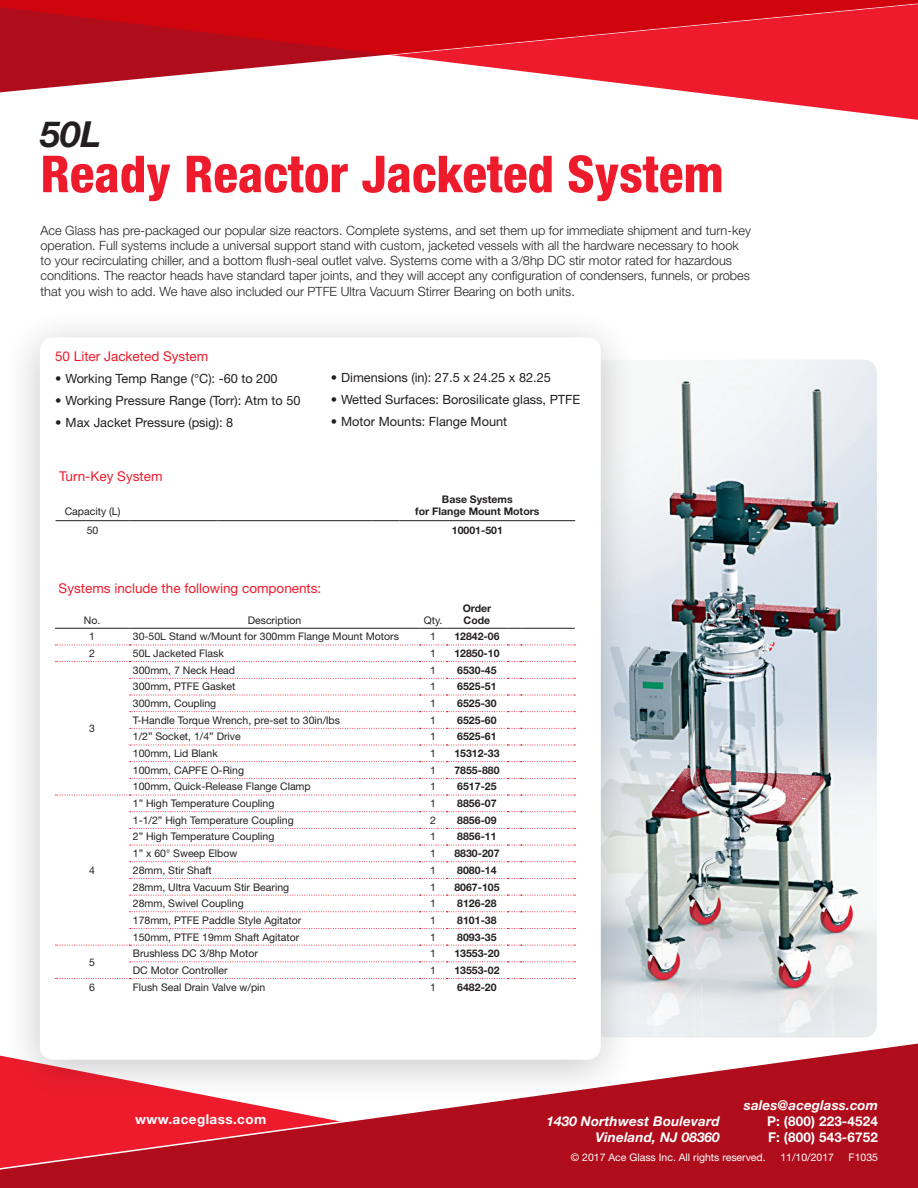
<style>
.page{position:relative;width:918px;height:1188px;background:#fff}
.page>*{position:absolute;margin:0;border:0;box-sizing:border-box;transform-origin:0 0}
.t1{font:800 condensed 51px "Helvetica Neue LT Std";color:#ee1b2c}
.t2{font:italic 700 36px "Helvetica Neue LT Std";color:#231f20}
.t3{font:13.5px "Helvetica Neue LT Std";color:#ee1b2c}
.t4{font:italic 700 13.5px "Helvetica Neue LT Std";letter-spacing:.01em;color:#fff}
.t5{font:700 13.5px "Helvetica Neue LT Std";letter-spacing:.01em;color:#fff}
.t6{font:700 13.5px "Helvetica Neue LT Std";letter-spacing:.03em;color:#fff}
.t7{font:300 12.75px/15.3px "Helvetica Neue LT Std";color:#231f20}
.t8{font:12.75px "Helvetica Neue LT Std";color:#231f20}
.t9{font:10.5px "Helvetica Neue LT Std";color:#231f20}
.t10{font:700 10.5px/12.6px "Helvetica Neue LT Std";color:#231f20;text-align:center}
.t11{font:10.5px "Helvetica Neue LT Std";color:#fff}
</style>
<div class="page">
<svg style="left:0;top:1043px;width:918px;height:145px;background:#bf2331"></svg>
<svg style="left:0;top:0;width:918px;height:120px"></svg>
<img style="left:639px;top:360px;width:238px;height:677px">
<div style="left:2px;top:306px;width:637px;height:799px;background:#231f20;opacity:.25"></div>
<div style="left:40px;top:338px;width:561px;height:722px;background:#fff;border-radius:14px"></div>
<hr style="left:56px;top:520px;width:74px;height:1px;background:#231f20">
<hr style="left:130px;top:520px;width:88px;height:1px;background:#231f20">
<hr style="left:218px;top:520px;width:155px;height:1px;background:#231f20">
<svg style="left:373px;top:520px;width:27px;height:1px"></svg>
<hr style="left:400px;top:520px;width:155px;height:1px;background:#231f20">
<svg style="left:555px;top:520px;width:20px;height:1px"></svg>
<hr style="left:55px;top:628px;width:74px;height:1px;background:#231f20">
<hr style="left:129px;top:628px;width:291px;height:1px;background:#231f20">
<svg style="left:420px;top:628px;width:27px;height:1px"></svg>
<hr style="left:447px;top:628px;width:60px;height:1px;background:#231f20">
<svg style="left:507px;top:628px;width:14px;height:1px"></svg>
<hr style="left:521px;top:628px;width:54px;height:1px;background:#231f20">
<svg style="left:55px;top:645px;width:520px;height:1px"></svg>
<svg style="left:55px;top:661px;width:520px;height:1px"></svg>
<svg style="left:130px;top:678px;width:445px;height:1px"></svg>
<svg style="left:130px;top:695px;width:445px;height:1px"></svg>
<svg style="left:130px;top:711px;width:445px;height:1px"></svg>
<svg style="left:130px;top:728px;width:445px;height:1px"></svg>
<svg style="left:130px;top:745px;width:445px;height:1px"></svg>
<svg style="left:130px;top:761px;width:445px;height:1px"></svg>
<svg style="left:130px;top:778px;width:445px;height:1px"></svg>
<svg style="left:55px;top:795px;width:520px;height:1px"></svg>
<svg style="left:130px;top:811px;width:445px;height:1px"></svg>
<svg style="left:130px;top:828px;width:445px;height:1px"></svg>
<svg style="left:130px;top:845px;width:445px;height:1px"></svg>
<svg style="left:130px;top:861px;width:445px;height:1px"></svg>
<svg style="left:130px;top:878px;width:445px;height:1px"></svg>
<svg style="left:130px;top:895px;width:445px;height:1px"></svg>
<svg style="left:130px;top:911px;width:445px;height:1px"></svg>
<svg style="left:130px;top:928px;width:445px;height:1px"></svg>
<svg style="left:55px;top:945px;width:520px;height:1px"></svg>
<svg style="left:130px;top:961px;width:445px;height:1px"></svg>
<svg style="left:55px;top:978px;width:520px;height:1px"></svg>
<p class="t2" style="left:40px;top:112px;width:62px">50L</p>
<p class="t1" style="left:40px;top:142px;width:685px">Ready Reactor Jacketed System</p>
<p class="t7" style="left:40px;top:222px;width:712px">Ace Glass has pre-packaged our popular size reactors. Complete systems, and set them up for immediate shipment and turn-key operation. Full systems include a universal support stand with custom, jacketed vessels with all the hardware necessary to hook to your recirculating chiller, and a bottom flush-seal outlet valve. Systems come with a 3/8hp DC stir motor rated for hazardous conditions. The reactor heads have standard taper joints, and they will accept any configuration of condensers, funnels, or probes that you wish to add. We have also included our PTFE Ultra Vacuum Stirrer Bearing on both units.</p>
<p class="t3" style="left:55px;top:348px;width:155px">50 Liter Jacketed System</p>
<p class="t8" style="left:55px;top:371px;width:224px">• Working Temp Range (°C): -60 to 200</p>
<p class="t8" style="left:55px;top:393px;width:247px">• Working Pressure Range (Torr): Atm to 50</p>
<p class="t8" style="left:55px;top:415px;width:180px">• Max Jacket Pressure (psig): 8</p>
<p class="t3" style="left:59px;top:468px;width:105px">Turn-Key System</p>
<p class="t9" style="left:65px;top:505px;width:57px">Capacity (L)</p>
<p class="t8" style="left:331px;top:370px;width:222px">• Dimensions (in): 27.5 x 24.25 x 82.25</p>
<p class="t8" style="left:331px;top:392px;width:251px">• Wetted Surfaces: Borosilicate glass, PTFE</p>
<p class="t8" style="left:331px;top:414px;width:178px">• Motor Mounts: Flange Mount</p>
<p class="t10" style="left:415px;top:492px;width:126px">Base Systems<br>for Flange Mount Motors</p>
<p class="t9" style="left:87px;top:524px;width:13px">50</p>
<p class="t10" style="left:452px;top:523px;width:52px">10001-501</p>
<p class="t3" style="left:59px;top:580px;width:264px">Systems include the following components:</p>
<p class="t9" style="left:84px;top:614px;width:18px">No.</p>
<p class="t9" style="left:248px;top:614px;width:55px">Description</p>
<p class="t9" style="left:424px;top:614px;width:20px">Qty.</p>
<p class="t10" style="left:463px;top:602px;width:30px;line-height:12px;text-align:left">Order<br>Code</p>
<p class="t9" style="left:89px;top:630px;width:7px">1</p>
<p class="t9" style="left:133px;top:630px;width:268px">30-50L Stand w/Mount for 300mm Flange Mount Motors</p>
<p class="t9" style="left:430px;top:630px;width:7px">1</p>
<p class="t10" style="left:454px;top:630px;width:47px">12842-06</p>
<p class="t9" style="left:89px;top:647px;width:7px">2</p>
<p class="t9" style="left:133px;top:647px;width:93px">50L Jacketed Flask</p>
<p class="t9" style="left:430px;top:647px;width:7px">1</p>
<p class="t10" style="left:454px;top:647px;width:47px">12850-10</p>
<p class="t9" style="left:89px;top:722px;width:7px">3</p>
<p class="t9" style="left:89px;top:864px;width:7px">4</p>
<p class="t9" style="left:89px;top:956px;width:7px">5</p>
<p class="t9" style="left:133px;top:664px;width:104px">300mm, 7 Neck Head</p>
<p class="t9" style="left:430px;top:664px;width:7px">1</p>
<p class="t10" style="left:457px;top:663px;width:41px">6530-45</p>
<p class="t9" style="left:133px;top:680px;width:104px">300mm, PTFE Gasket</p>
<p class="t9" style="left:430px;top:680px;width:7px">1</p>
<p class="t10" style="left:457px;top:680px;width:41px">6525-51</p>
<p class="t9" style="left:133px;top:697px;width:85px">300mm, Coupling</p>
<p class="t9" style="left:430px;top:697px;width:7px">1</p>
<p class="t10" style="left:457px;top:697px;width:41px">6525-30</p>
<p class="t9" style="left:133px;top:714px;width:209px">T-Handle Torque Wrench, pre-set to 30in/lbs</p>
<p class="t9" style="left:430px;top:714px;width:7px">1</p>
<p class="t10" style="left:457px;top:713px;width:41px">6525-60</p>
<p class="t9" style="left:133px;top:730px;width:109px">1/2” Socket, 1/4” Drive</p>
<p class="t9" style="left:430px;top:730px;width:7px">1</p>
<p class="t10" style="left:457px;top:730px;width:41px">6525-61</p>
<p class="t9" style="left:133px;top:747px;width:87px">100mm, Lid Blank</p>
<p class="t9" style="left:430px;top:747px;width:7px">1</p>
<p class="t10" style="left:454px;top:747px;width:47px">15312-33</p>
<p class="t9" style="left:133px;top:764px;width:113px">100mm, CAPFE O-Ring</p>
<p class="t9" style="left:430px;top:764px;width:7px">1</p>
<p class="t10" style="left:454px;top:763px;width:47px">7855-880</p>
<p class="t9" style="left:133px;top:780px;width:179px">100mm, Quick-Release Flange Clamp</p>
<p class="t9" style="left:430px;top:780px;width:7px">1</p>
<p class="t10" style="left:457px;top:780px;width:41px">6517-25</p>
<p class="t9" style="left:133px;top:797px;width:143px">1” High Temperature Coupling</p>
<p class="t9" style="left:430px;top:797px;width:7px">1</p>
<p class="t10" style="left:457px;top:797px;width:41px">8856-07</p>
<p class="t9" style="left:133px;top:814px;width:162px">1-1/2” High Temperature Coupling</p>
<p class="t9" style="left:430px;top:814px;width:7px">2</p>
<p class="t10" style="left:457px;top:814px;width:41px">8856-09</p>
<p class="t9" style="left:133px;top:830px;width:143px">2” High Temperature Coupling</p>
<p class="t9" style="left:430px;top:830px;width:7px">1</p>
<p class="t10" style="left:457px;top:830px;width:41px">8856-11</p>
<p class="t9" style="left:133px;top:847px;width:106px">1” x 60° Sweep Elbow</p>
<p class="t9" style="left:430px;top:847px;width:7px">1</p>
<p class="t10" style="left:454px;top:847px;width:47px">8830-207</p>
<p class="t9" style="left:133px;top:864px;width:80px">28mm, Stir Shaft</p>
<p class="t9" style="left:430px;top:864px;width:7px">1</p>
<p class="t10" style="left:457px;top:864px;width:41px">8080-14</p>
<p class="t9" style="left:133px;top:881px;width:158px">28mm, Ultra Vacuum Stir Bearing</p>
<p class="t9" style="left:430px;top:881px;width:7px">1</p>
<p class="t10" style="left:454px;top:880px;width:47px">8067-105</p>
<p class="t9" style="left:133px;top:897px;width:112px">28mm, Swivel Coupling</p>
<p class="t9" style="left:430px;top:897px;width:7px">1</p>
<p class="t10" style="left:457px;top:897px;width:41px">8126-28</p>
<p class="t9" style="left:133px;top:914px;width:170px">178mm, PTFE Paddle Style Agitator</p>
<p class="t9" style="left:430px;top:914px;width:7px">1</p>
<p class="t10" style="left:457px;top:914px;width:41px">8101-38</p>
<p class="t9" style="left:133px;top:931px;width:168px">150mm, PTFE 19mm Shaft Agitator</p>
<p class="t9" style="left:430px;top:931px;width:7px">1</p>
<p class="t10" style="left:457px;top:930px;width:41px">8093-35</p>
<p class="t9" style="left:133px;top:947px;width:127px">Brushless DC 3/8hp Motor</p>
<p class="t9" style="left:430px;top:947px;width:7px">1</p>
<p class="t10" style="left:454px;top:947px;width:47px">13553-20</p>
<p class="t9" style="left:133px;top:964px;width:96px">DC Motor Controller</p>
<p class="t9" style="left:430px;top:964px;width:7px">1</p>
<p class="t10" style="left:454px;top:964px;width:47px">13553-02</p>
<p class="t9" style="left:89px;top:981px;width:7px">6</p>
<p class="t9" style="left:133px;top:981px;width:134px">Flush Seal Drain Valve w/pin</p>
<p class="t9" style="left:430px;top:981px;width:7px">1</p>
<p class="t10" style="left:457px;top:980px;width:41px">6482-20</p>
<p class="t6" style="left:135px;top:1111px;width:133px">www.aceglass.com</p>
<p class="t4" style="left:744px;top:1097px;width:136px">sales@aceglass.com</p>
<p class="t4" style="left:546px;top:1113px;width:175px">1430 Northwest Boulevard</p>
<p class="t5" style="left:767px;top:1113px;width:112px">P: (800) 223-4524</p>
<p class="t4" style="left:595px;top:1129px;width:126px">Vineland, NJ 08360</p>
<p class="t5" style="left:768px;top:1129px;width:111px">F: (800) 543-6752</p>
<p class="t11" style="left:571px;top:1151px;width:196px">© 2017 Ace Glass Inc. All rights reserved.</p>
<p class="t11" style="left:780px;top:1151px;width:55px">11/10/2017</p>
<p class="t11" style="left:849px;top:1151px;width:31px">F1035</p>
</div>
